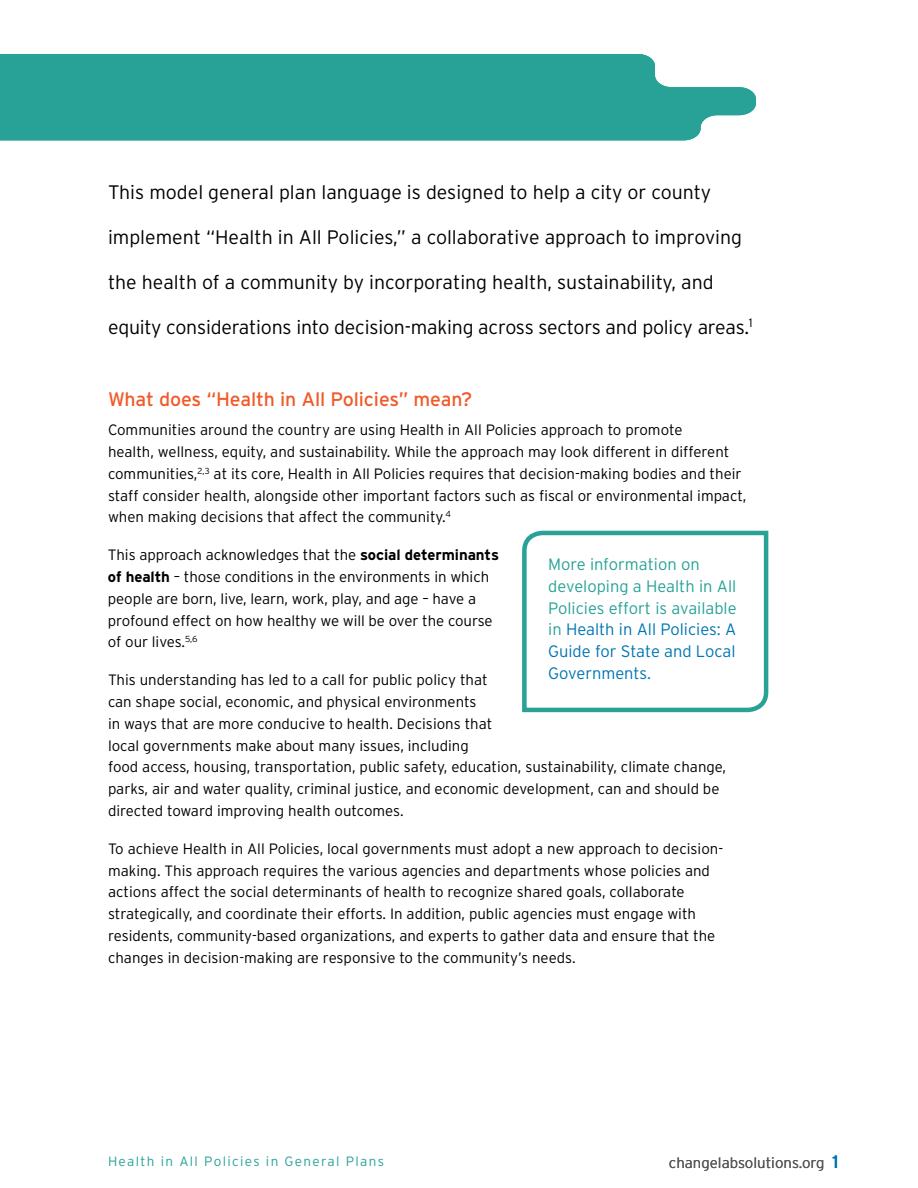
<style>
.page{position:relative;width:918px;height:1188px;background:#fff}
.page>*{position:absolute;margin:0;border:0;box-sizing:border-box;transform-origin:0 0}
.t1{font:300 19.5px "Interstate";color:#000}
.t2{font:19.5px "Interstate";letter-spacing:-.005em;color:#f15a29}
.t3{font:300 16.5px/21.8px "Interstate";color:#28a296}
.t4{font:300 15px/21.8px "Interstate";color:#000}
.t5{font:300 15px "Interstate";color:#575657}
.t6{font:300 13.5px "Interstate";letter-spacing:.1em;color:#28a296}
.s1{font-weight:700}
.s2{color:#0076b2}
.s3{font-weight:400;font-size:18px;color:#0076b2}
</style>
<div class="page">
<svg style="left:0;top:54px;width:756px;height:86px;background:#37a89d"></svg>
<svg style="left:522px;top:530px;width:247px;height:183px"></svg>
<h1 class="t1" style="left:108px;top:182px;width:605px">This model general plan language is designed to help a city or county</h1>
<h1 class="t1" style="left:108px;top:227px;width:636px">implement “Health in All Policies,” a collaborative approach to improving</h1>
<h1 class="t1" style="left:108px;top:272px;width:607px">the health of a community by incorporating health, sustainability, and</h1>
<h1 class="t1" style="left:108px;top:317px;width:646px">equity considerations into decision-making across sectors and policy areas.<sup>1</sup></h1>
<h1 class="t2" style="left:108px;top:388px;width:366px">What does “Health in All Policies” mean?</h1>
<p class="t4" style="left:108px;top:419px;width:640px">Communities around the country are using Health in All Policies approach to promote<br>health, wellness, equity, and sustainability. While the approach may look different in different communities,<sup>2,3</sup> at its core, Health in All Policies requires that decision-making bodies and their staff consider health, alongside other important factors such as fiscal or environmental impact, when making decisions that affect the community.<sup>4</sup></p>
<p class="t4" style="left:108px;top:544px;width:393px">This approach acknowledges that the <span class="s1">social determinants of health</span> – those conditions in the environments in which people are born, live, learn, work, play, and age – have a profound effect on how healthy we will be over the course of our lives.<sup>5,6</sup></p>
<p class="t4" style="left:108px;top:669px;width:620px">This understanding has led to a call for public policy that<br>can shape social, economic, and physical environments<br>in ways that are more conducive to health. Decisions that<br>local governments make about many issues, including<br>food access, housing, transportation, public safety, education, sustainability, climate change, parks, air and water quality, criminal justice, and economic development, can and should be directed toward improving health outcomes.</p>
<p class="t4" style="left:108px;top:837px;width:617px">To achieve Health in All Policies, local governments must adopt a new approach to decision&shy;making. This approach requires the various agencies and departments whose policies and actions affect the social determinants of health to recognize shared goals, collaborate strategically, and coordinate their efforts. In addition, public agencies must engage with residents, community-based organizations, and experts to gather data and ensure that the changes in decision-making are responsive to the community’s needs.</p>
<p class="t3" style="left:548px;top:553px;width:190px">More information on developing a Health in All<br>Policies effort is available in <span class="s2">Health in All Policies: A<br>Guide for State and Local<br>Governments.</span></p>
<p class="t6" style="left:108px;top:1154px;width:278px">Health in All Policies in General Plans</p>
<p class="t5" style="left:669px;top:1154px;width:171px">changelabsolutions.org <span class="s3">1</span></p>
</div>
